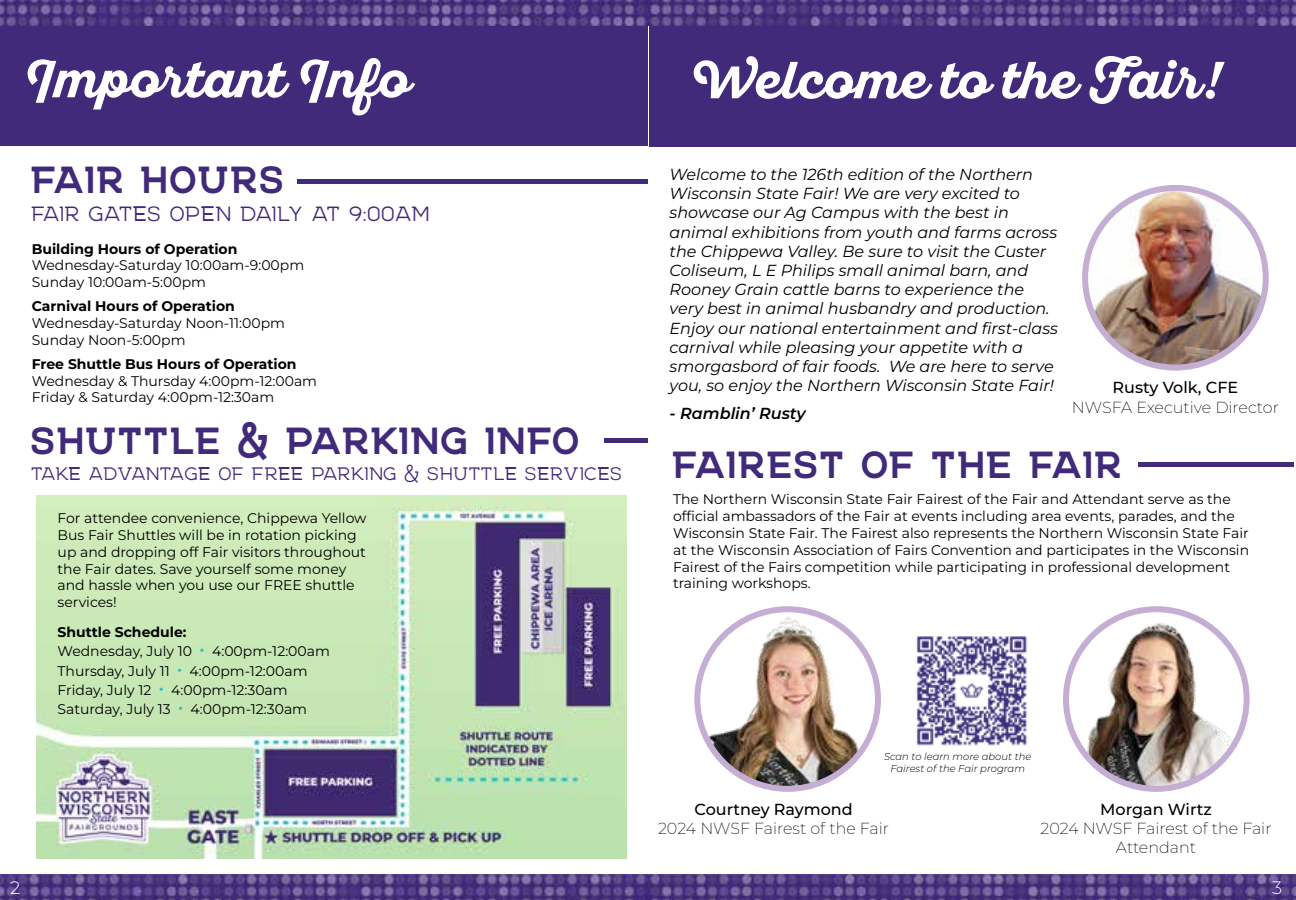
<style>
.page{position:relative;width:1296px;height:900px;background:#fff}
.page>*{position:absolute;margin:0;border:0;box-sizing:border-box;transform-origin:0 0}
.t1{font:700 52px "Sant Elia Script";color:#fff}
.t2{font:700 44px "NORTHWEST";color:#412a79}
.t3{font:300 24px "NORTHWEST";letter-spacing:-.02em;color:#412a79}
.t4{font:300 21px "NORTHWEST";color:#412a79}
.t5{font:300 18px "Montserrat";color:#fff}
.t6{font:italic 16px/19.2px "Montserrat";color:#000}
.t7{font:200 16px/19.2px "Montserrat";color:#000;text-align:center}
.t8{font:500 16px "Montserrat";color:#000}
.t9{font:italic 600 16px "Montserrat";color:#000}
.t10{font:14px/16.8px "Montserrat";color:#000}
.t11{font:700 14px "Montserrat";color:#000}
.t12{font:italic 300 10px/12px "Montserrat";color:#000;text-align:center}
.s1{font-weight:700}
.s2{font-weight:700;font-size:16px;color:#28bec8}
</style>
<div class="page">
<img style="left:0;top:875px;width:1296px;height:25px">
<div style="left:297px;top:179px;width:351px;height:5px;background:#412a79"></div>
<div style="left:605px;top:438px;width:43px;height:5px;background:#412a79"></div>
<div style="left:0;top:0;width:648px;height:146px;background:#412a79"></div>
<div style="left:649px;top:0;width:647px;height:147px;background:#412a79"></div>
<img style="left:0;top:0;width:1296px;height:25px">
<img style="left:1085px;top:188px;width:181px;height:180px;border-radius:90px">
<div style="left:1082px;top:185px;width:187px;height:186px;border:6px solid #c5aed4;border-radius:50%"></div>
<img style="left:36px;top:496px;width:590px;height:362px">
<div style="left:1138px;top:462px;width:156px;height:5px;background:#412a79"></div>
<img style="left:916px;top:636px;width:112px;height:110px">
<img style="left:699px;top:610px;width:170px;height:179px">
<div style="left:694px;top:606px;width:187px;height:186px;border:6px solid #c5aed4;border-radius:50%"></div>
<img style="left:1075px;top:610px;width:162px;height:179px">
<div style="left:1063px;top:606px;width:187px;height:186px;border:6px solid #c5aed4;border-radius:50%"></div>
<h1 class="t1" style="left:24px;top:49px;width:388px">Important Info</h1>
<h1 class="t1" style="left:690px;top:50px;width:533px">Welcome to the Fair!</h1>
<h2 class="t2" style="left:32px;top:155px;width:256px">FAIR HOURS</h2>
<h3 class="t3" style="left:32px;top:201px;width:401px">FAIR GATES OPEN DAILY AT 9:00AM</h3>
<p class="t11" style="left:32px;top:239px;width:207px">Building Hours of Operation</p>
<p class="t10" style="left:32px;top:257px;width:274px">Wednesday-Saturday 10:00am-9:00pm<br>Sunday 10:00am-5:00pm</p>
<p class="t11" style="left:32px;top:297px;width:205px">Carnival Hours of Operation</p>
<p class="t10" style="left:32px;top:314px;width:255px">Wednesday-Saturday Noon-11:00pm<br>Sunday Noon-5:00pm</p>
<p class="t11" style="left:32px;top:355px;width:266px">Free Shuttle Bus Hours of Operation</p>
<p class="t10" style="left:32px;top:372px;width:287px">Wednesday &amp; Thursday 4:00pm-12:00am<br>Friday &amp; Saturday 4:00pm-12:30am</p>
<h2 class="t2" style="left:32px;top:416px;width:552px">SHUTTLE &amp; PARKING INFO</h2>
<h3 class="t4" style="left:32px;top:463px;width:593px">TAKE ADVANTAGE OF FREE PARKING &amp; SHUTTLE SERVICES</h3>
<p class="t10" style="left:58px;top:510px;width:311px">For attendee convenience, Chippewa Yellow Bus Fair Shuttles will be in rotation picking up and dropping off Fair visitors throughout the Fair dates. Save yourself some money and hassle when you use our FREE shuttle services!</p>
<p class="t10" style="left:58px;top:622px;width:274px;line-height:19.2px"><span class="s1">Shuttle Schedule:<br></span>Wednesday, July 10 <span class="s2">·</span> 4:00pm-12:00am<br>Thursday, July 11 <span class="s2">·</span> 4:00pm-12:00am<br>Friday, July 12 <span class="s2">·</span> 4:00pm-12:30am<br>Saturday, July 13 <span class="s2">·</span> 4:00pm-12:30am</p>
<p class="t6" style="left:670px;top:164px;width:390px">Welcome to the 126th edition of the Northern Wisconsin State Fair! We are very excited to showcase our Ag Campus with the best in animal exhibitions from youth and farms across the Chippewa Valley. Be sure to visit the Custer Coliseum, L E Philips small animal barn, and Rooney Grain cattle barns to experience the very best in animal husbandry and production.<br>Enjoy our national entertainment and first-class carnival while pleasing your appetite with a smorgasbord of fair foods. We are here to serve you, so enjoy the Northern Wisconsin State Fair!</p>
<p class="t9" style="left:670px;top:403px;width:138px">- Ramblin’ Rusty</p>
<p class="t8" style="left:1113px;top:377px;width:127px">Rusty Volk, CFE</p>
<p class="t7" style="left:1072px;top:397px;width:208px">NWSFA Executive Director</p>
<h2 class="t2" style="left:673px;top:440px;width:453px">FAIREST OF THE FAIR</h2>
<p class="t10" style="left:673px;top:491px;width:578px">The Northern Wisconsin State Fair Fairest of the Fair and Attendant serve as the official ambassadors of the Fair at events including area events, parades, and the Wisconsin State Fair. The Fairest also represents the Northern Wisconsin State Fair at the Wisconsin Association of Fairs Convention and participates in the Wisconsin Fairest of the Fairs competition while participating in professional development training workshops.</p>
<p class="t12" style="left:884px;top:750px;width:149px">Scan to learn more about the<br>Fairest of the Fair program</p>
<p class="t8" style="left:695px;top:798px;width:160px">Courtney Raymond</p>
<p class="t7" style="left:658px;top:818px;width:233px">2024 NWSF Fairest of the Fair</p>
<p class="t8" style="left:1100px;top:798px;width:113px">Morgan Wirtz</p>
<p class="t7" style="left:1041px;top:818px;width:233px">2024 NWSF Fairest of the Fair<br>Attendant</p>
<p class="t5" style="left:10px;top:876px;width:12px">2</p>
<p class="t5" style="left:1272px;top:876px;width:12px">3</p>
</div>
